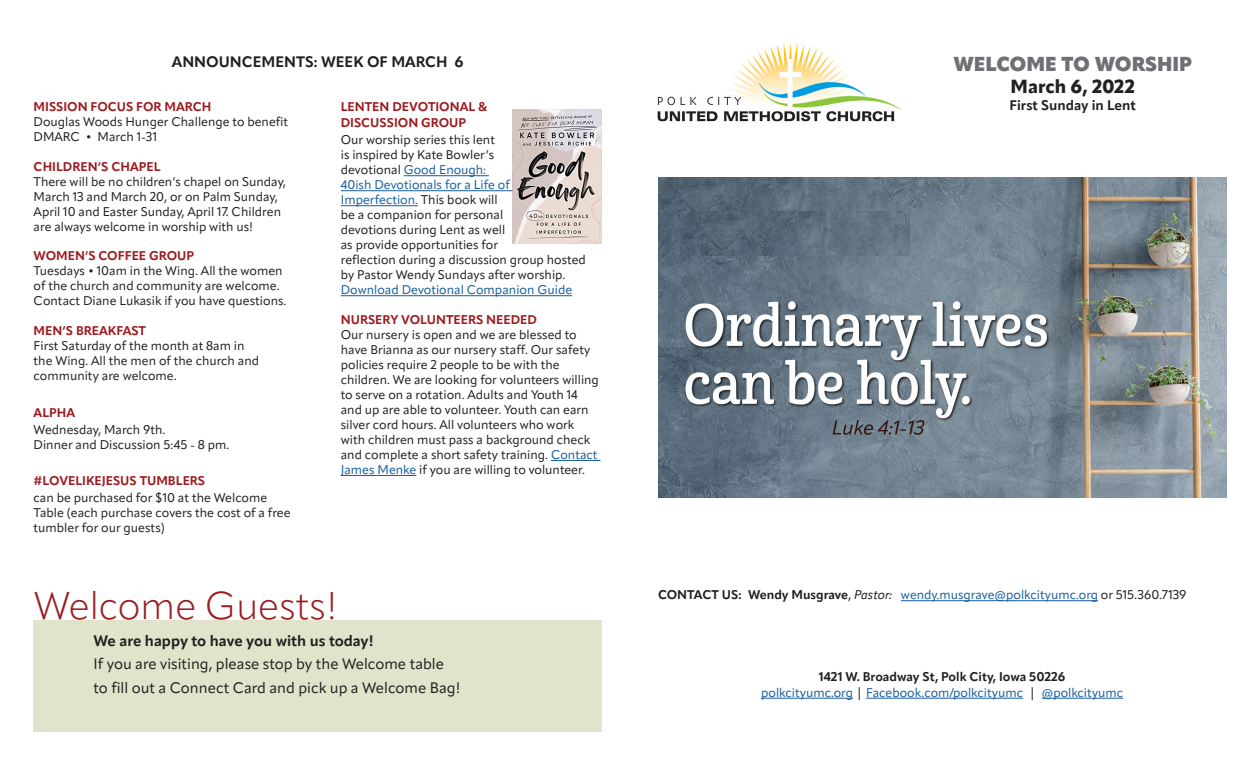
<style>
.page{position:relative;width:1260px;height:765px;background:#fff}
.page>*{position:absolute;margin:0;border:0;box-sizing:border-box;transform-origin:0 0}
.Worship_Element_Head{font:300 38.25px "Apparat";color:#9b1b1f}
.t1{font:900 20px "Apparat";color:#6f7073}
.t2{font:800 18.75px "Apparat";color:#231f20}
.t3{font:15px/23.8px "Apparat";color:#231f20}
.t4{font:700 15px "Apparat";color:#231f20}
.t5{font:700 13.75px "Apparat";color:#231f20}
.Responsive_Reading{font:12.5px/15px "Apparat";color:#231f20}
.t6{font:12.5px "Apparat";color:#175d9e}
.Announcment_Header{font:700 12.5px "Apparat";color:#9b1b1f}
.Responsive_Reading-2{font:700 12.5px/16.2px "Apparat";color:#9b1b1f}
.t7{font:700 12.5px "Apparat";letter-spacing:-.005em;color:#231f20}
.s1{color:#175d9e}
.s2{font-weight:700;color:#231f20}
.s3{color:#231f20}
.s4{font-style:italic;color:#231f20}
</style>
<div class="page">
<img style="left:657px;top:43px;width:244px;height:79px">
<hr style="left:901px;top:600px;width:197px;height:1px;background:#175d9e">
<hr style="left:761px;top:698px;width:92px;height:1px;background:#175d9e">
<hr style="left:866px;top:698px;width:157px;height:1px;background:#175d9e">
<hr style="left:1042px;top:698px;width:81px;height:1px;background:#175d9e">
<img style="left:658px;top:178px;width:568px;height:319px">
<div style="left:34px;top:620px;width:568px;height:111px;background:#e1e4ca"></div>
<img style="left:512px;top:110px;width:90px;height:134px">
<hr style="left:404px;top:175px;width:85px;height:1px;background:#175d9e">
<hr style="left:341px;top:190px;width:171px;height:1px;background:#175d9e">
<hr style="left:341px;top:205px;width:77px;height:1px;background:#175d9e">
<hr style="left:341px;top:295px;width:231px;height:1px;background:#175d9e">
<hr style="left:551px;top:460px;width:49px;height:1px;background:#175d9e">
<hr style="left:341px;top:475px;width:75px;height:1px;background:#175d9e">
<img style="left:680px;top:212px;width:229px;height:43px">
<p class="t4" style="left:172px;top:52px;width:293px">ANNOUNCEMENTS: WEEK OF MARCH 6</p>
<p class="Announcment_Header" style="left:34px;top:99px;width:179px">MISSION FOCUS FOR MARCH</p>
<p class="Responsive_Reading" style="left:34px;top:114px;width:256px">Douglas Woods Hunger Challenge to benefit<br>DMARC • March 1-31</p>
<p class="Announcment_Header" style="left:34px;top:159px;width:128px">CHILDREN’S CHAPEL</p>
<p class="Responsive_Reading" style="left:34px;top:174px;width:254px">There will be no children’s chapel on Sunday, March 13 and March 20, or on Palm Sunday, April 10 and Easter Sunday, April 17. Children are always welcome in worship with us!</p>
<p class="Announcment_Header" style="left:34px;top:248px;width:162px">WOMEN’S COFFEE GROUP</p>
<p class="Responsive_Reading" style="left:34px;top:264px;width:254px">Tuesdays • 10am in the Wing. All the women of the church and community are welcome.<br>Contact Diane Lukasik if you have questions.</p>
<p class="Announcment_Header" style="left:34px;top:323px;width:114px">MEN’S BREAKFAST</p>
<p class="Responsive_Reading" style="left:34px;top:338px;width:227px">First Saturday of the month at 8am in the Wing. All the men of the church and community are welcome.</p>
<p class="Responsive_Reading-2" style="left:34px;top:405px;width:43px">ALPHA</p>
<p class="Responsive_Reading" style="left:34px;top:423px;width:197px">Wednesday, March 9th.<br>Dinner and Discussion 5:45 - 8 pm.</p>
<p class="Responsive_Reading-2" style="left:34px;top:473px;width:173px">#LOVELIKEJESUS TUMBLERS</p>
<p class="Responsive_Reading" style="left:34px;top:491px;width:259px">can be purchased for $10 at the Welcome<br>Table (each purchase covers the cost of a free tumbler for our guests)</p>
<p class="Responsive_Reading-2" style="left:341px;top:98px;width:148px">LENTEN DEVOTIONAL &amp;<br>DISCUSSION GROUP</p>
<p class="Responsive_Reading" style="left:341px;top:133px;width:247px">Our worship series this lent<br>is inspired by Kate Bowler’s<br>devotional <span class="s1">Good Enough:<br>40ish Devotionals for a Life of<br>Imperfection.</span> This book will<br>be a companion for personal<br>devotions during Lent as well<br>as provide opportunities for<br>reflection during a discussion group hosted by Pastor Wendy Sundays after worship.<br><span class="s1">Download Devotional Companion Guide</span></p>
<p class="Announcment_Header" style="left:341px;top:312px;width:198px">NURSERY VOLUNTEERS NEEDED</p>
<p class="Responsive_Reading" style="left:341px;top:327px;width:260px">Our nursery is open and we are blessed to have Brianna as our nursery staff. Our safety policies require 2 people to be with the children. We are looking for volunteers willing to serve on a rotation. Adults and Youth 14 and up are able to volunteer. Youth can earn silver cord hours. All volunteers who work with children must pass a background check and complete a short safety training. <span class="s1">Contact James Menke</span> if you are willing to volunteer.</p>
<p class="Worship_Element_Head" style="left:34px;top:583px;width:305px">Welcome Guests!</p>
<p class="t4" style="left:94px;top:631px;width:282px">We are happy to have you with us today!</p>
<p class="t3" style="left:94px;top:652px;width:368px">If you are visiting, please stop by the Welcome table to fill out a Connect Card and pick up a Welcome Bag!</p>
<p class="t1" style="left:953px;top:51px;width:240px">WELCOME TO WORSHIP</p>
<p class="t2" style="left:1011px;top:75px;width:126px">March 6, 2022</p>
<p class="t5" style="left:1010px;top:96px;width:128px">First Sunday in Lent</p>
<p class="t6" style="left:658px;top:588px;width:530px"><span class="s2">CONTACT US: Wendy Musgrave</span><span class="s3">,</span> <span class="s4">Pastor:</span> wendy.musgrave@polkcityumc.org <span class="s3">or 515.360.7139</span></p>
<p class="t7" style="left:819px;top:669px;width:248px">1421 W. Broadway St, Polk City, Iowa 50226</p>
<p class="t6" style="left:761px;top:685px;width:363px">polkcityumc.org <span class="s3">|</span> Facebook.com/polkcityumc <span class="s3">|</span> @polkcityumc</p>
</div>
